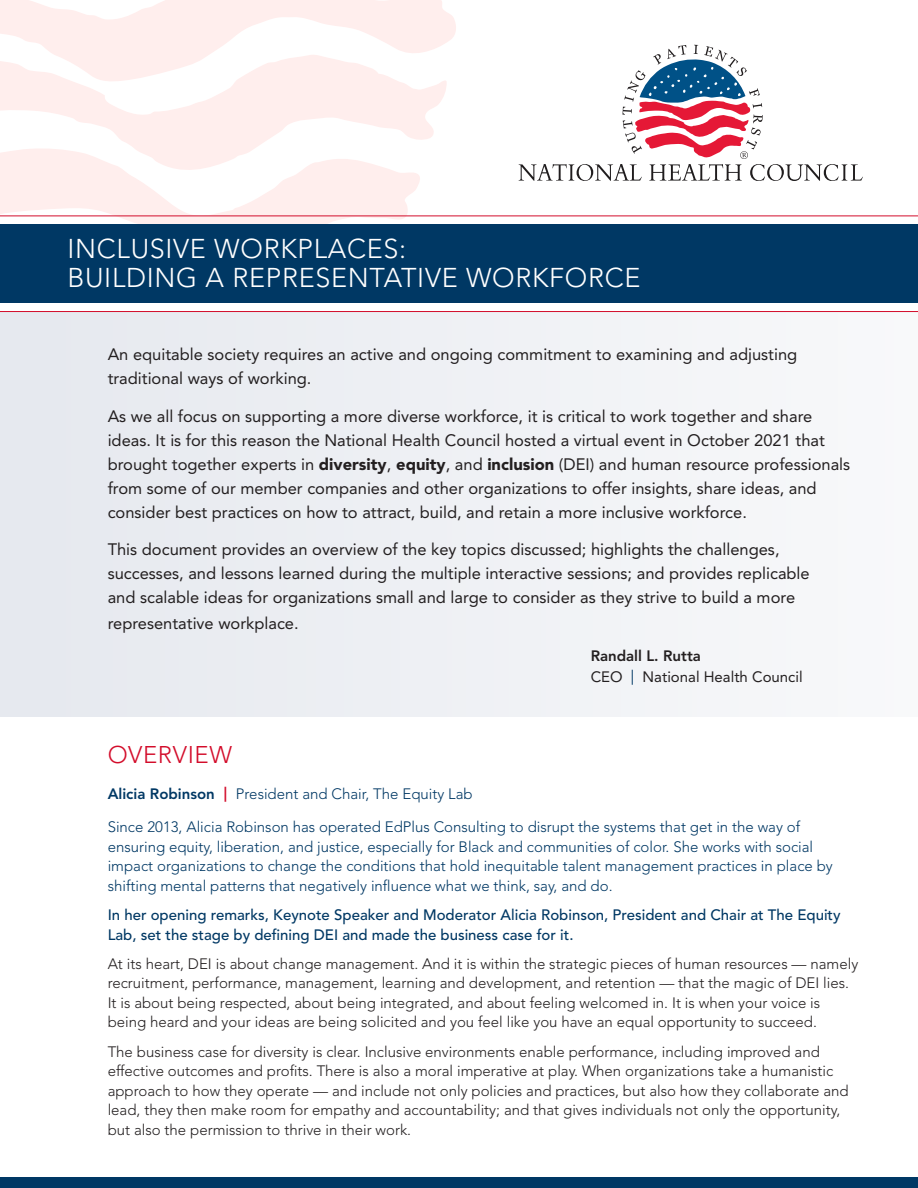
<style>
.page{position:relative;width:918px;height:1188px;background:#fff}
.page>*{position:absolute;margin:0;border:0;box-sizing:border-box;transform-origin:0 0}
.t1{font:300 27px "Avenir LT Std";letter-spacing:.025em;color:#fff}
.t2{font:300 24px "Avenir LT Std";letter-spacing:.025em;color:#d30d2b}
.t3{font:16.5px/24px "Avenir LT Std";color:#231f20}
.body{font:300 15px/19.5px "Avenir LT Std";color:#231f20}
.body-2{font:300 15px/19.5px "Avenir LT Std";color:#003864}
.body-3{font:500 15px/19.5px "Avenir LT Std";color:#003864}
.t4{font:15px/21px "Avenir LT Std";color:#231f20}
.s1{font-weight:900}
.s2{font-weight:800}
.s3{color:#003864}
.s4{font-weight:800;color:#d30d2b}
</style>
<div class="page">
<div style="left:0;top:1177px;width:918px;height:11px;background:#003864"></div>
<div style="left:0;top:311px;width:918px;height:406px;background:#eff1f4"></div>
<svg style="left:0;top:0;width:456px;height:54px"></svg>
<svg style="left:0;top:54px;width:447px;height:94px;fill:#ffeeed"></svg>
<svg style="left:0;top:148px;width:423px;height:76px;fill:#ffeeed"></svg>
<div style="left:0;top:224px;width:918px;height:78px;background:#003864"></div>
<svg style="left:519px;top:45px;width:344px;height:136px"></svg>
<hr style="left:0;top:216px;width:918px;height:1px;background:#d30d2b">
<hr style="left:0;top:311px;width:918px;height:1px;background:#d30d2b">
<p class="t1" style="left:68px;top:233px;width:340px">INCLUSIVE WORKPLACES:</p>
<p class="t1" style="left:68px;top:262px;width:575px">BUILDING A REPRESENTATIVE WORKFORCE</p>
<p class="t3" style="left:108px;top:343px;width:691px">An equitable society requires an active and ongoing commitment to examining and adjusting traditional ways of working.</p>
<p class="t3" style="left:108px;top:404px;width:744px">As we all focus on supporting a more diverse workforce, it is critical to work together and share ideas. It is for this reason the National Health Council hosted a virtual event in October 2021 that brought together experts in <span class="s1">diversity</span>, <span class="s1">equity</span>, and <span class="s1">inclusion</span> (DEI) and human resource professionals from some of our member companies and other organizations to offer insights, share ideas, and consider best practices on how to attract, build, and retain a more inclusive workforce.</p>
<p class="t3" style="left:108px;top:538px;width:704px">This document provides an overview of the key topics discussed; highlights the challenges, successes, and lessons learned during the multiple interactive sessions; and provides replicable and scalable ideas for organizations small and large to consider as they strive to build a more</p>
<p class="t3" style="left:108px;top:611px;width:193px">representative workplace.</p>
<p class="t4" style="left:591px;top:646px;width:214px"><span class="s2">Randall L. Rutta<br></span>CEO <span class="s3">|</span> National Health Council</p>
<p class="t2" style="left:108px;top:741px;width:126px">OVERVIEW</p>
<p class="body-2" style="left:108px;top:784px;width:367px"><span class="s2">Alicia Robinson</span> <span class="s4">|</span> President and Chair, The Equity Lab</p>
<p class="body-2" style="left:108px;top:817px;width:727px">Since 2013, Alicia Robinson has operated EdPlus Consulting to disrupt the systems that get in the way of ensuring equity, liberation, and justice, especially for Black and communities of color. She works with social impact organizations to change the conditions that hold inequitable talent management practices in place by shifting mental patterns that negatively influence what we think, say, and do.</p>
<p class="body-3" style="left:108px;top:905px;width:735px">In her opening remarks, Keynote Speaker and Moderator Alicia Robinson, President and Chair at The Equity<br>Lab, set the stage by defining DEI and made the business case for it.</p>
<p class="body" style="left:108px;top:954px;width:752px">At its heart, DEI is about change management. And it is within the strategic pieces of human resources — namely recruitment, performance, management, learning and development, and retention — that the magic of DEI lies.<br>It is about being respected, about being integrated, and about feeling welcomed in. It is when your voice is being heard and your ideas are being solicited and you feel like you have an equal opportunity to succeed.</p>
<p class="body" style="left:108px;top:1042px;width:743px">The business case for diversity is clear. Inclusive environments enable performance, including improved and effective outcomes and profits. There is also a moral imperative at play. When organizations take a humanistic approach to how they operate — and include not only policies and practices, but also how they collaborate and lead, they then make room for empathy and accountability; and that gives individuals not only the opportunity, but also the permission to thrive in their work.</p>
</div>
